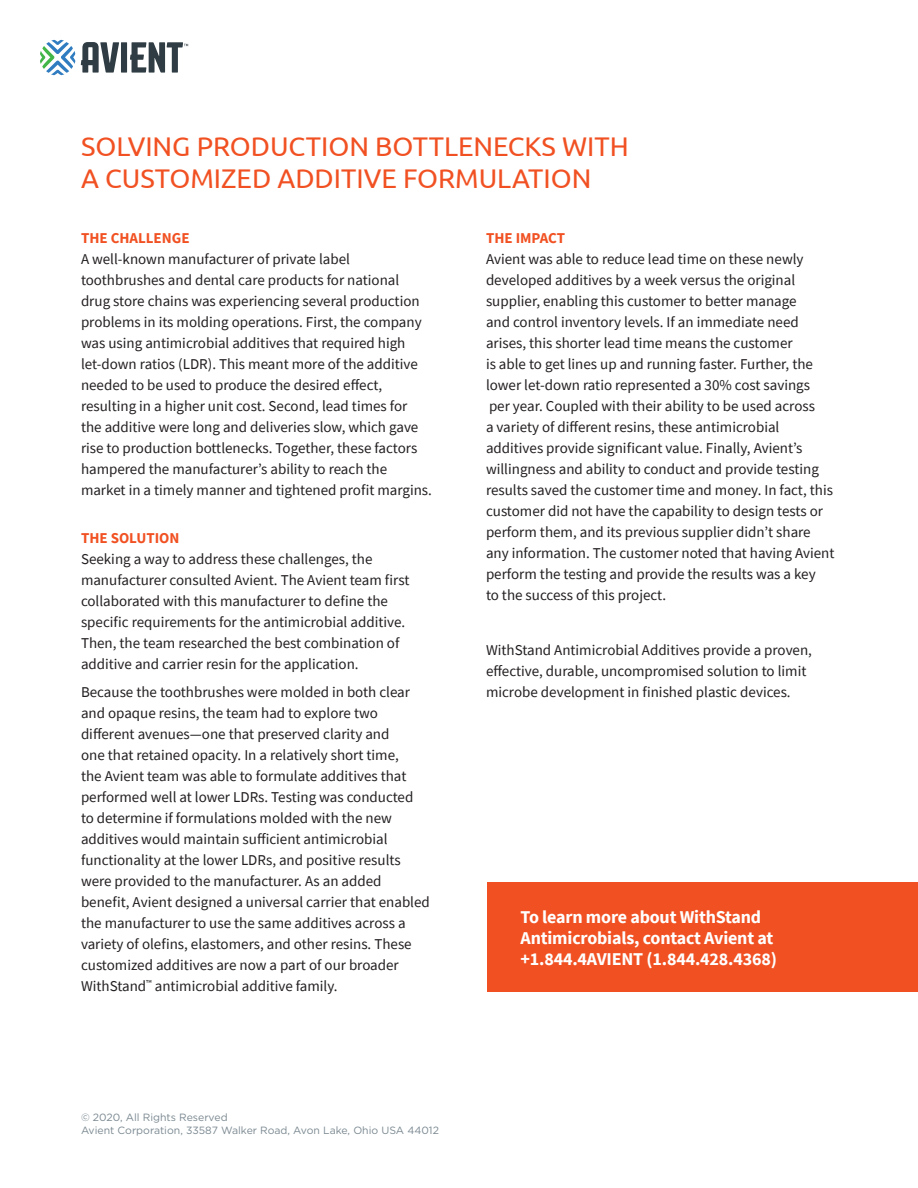
<style>
.page{position:relative;width:918px;height:1188px;background:#fff}
.page>*{position:absolute;margin:0;border:0;box-sizing:border-box;transform-origin:0 0}
.t1{font:27px/32.4px "Ubuntu";color:#f15122}
.t2{font:700 18px/21px "Source Sans Pro";letter-spacing:-.01em;color:#fff}
.t3{font:15px/21px "Source Sans Pro";color:#231f20}
.t4{font:700 15px "Source Sans Pro";color:#f15122}
.t5{font:10.5px/12.6px "Gotham";color:#7a8890}
</style>
<div class="page">
<div style="left:487px;top:882px;width:431px;height:109px;background:#f15122"></div>
<svg style="left:40px;top:40px;width:35px;height:35px"></svg>
<svg style="left:81px;top:42px;width:107px;height:31px"></svg>
<p class="t1" style="left:81px;top:129px;width:549px">SOLVING PRODUCTION BOTTLENECKS WITH<br>A CUSTOMIZED ADDITIVE FORMULATION</p>
<p class="t4" style="left:81px;top:227px;width:110px">THE CHALLENGE</p>
<p class="t3" style="left:81px;top:248px;width:352px">A well-known manufacturer of private label toothbrushes and dental care products for national drug store chains was experiencing several production problems in its molding operations. First, the company was using antimicrobial additives that required high let-down ratios (LDR). This meant more of the additive needed to be used to produce the desired effect, resulting in a higher unit cost. Second, lead times for<br>the additive were long and deliveries slow, which gave rise to production bottlenecks. Together, these factors hampered the manufacturer’s ability to reach the market in a timely manner and tightened profit margins.</p>
<p class="t4" style="left:81px;top:528px;width:100px">THE SOLUTION</p>
<p class="t3" style="left:81px;top:549px;width:330px">Seeking a way to address these challenges, the manufacturer consulted Avient. The Avient team first collaborated with this manufacturer to define the specific requirements for the antimicrobial additive.<br>Then, the team researched the best combination of additive and carrier resin for the application.</p>
<p class="t3" style="left:81px;top:681px;width:350px">Because the toothbrushes were molded in both clear and opaque resins, the team had to explore two different avenues—one that preserved clarity and<br>one that retained opacity. In a relatively short time,<br>the Avient team was able to formulate additives that performed well at lower LDRs. Testing was conducted to determine if formulations molded with the new additives would maintain sufficient antimicrobial functionality at the lower LDRs, and positive results were provided to the manufacturer. As an added benefit, Avient designed a universal carrier that enabled the manufacturer to use the same additives across a variety of olefins, elastomers, and other resins. These customized additives are now a part of our broader WithStand<sup>™</sup> antimicrobial additive family.</p>
<p class="t4" style="left:486px;top:227px;width:81px">THE IMPACT</p>
<p class="t3" style="left:486px;top:248px;width:350px">Avient was able to reduce lead time on these newly developed additives by a week versus the original supplier, enabling this customer to better manage<br>and control inventory levels. If an immediate need arises, this shorter lead time means the customer<br>is able to get lines up and running faster. Further, the lower let-down ratio represented a 30% cost savings per year. Coupled with their ability to be used across<br>a variety of different resins, these antimicrobial additives provide significant value. Finally, Avient’s willingness and ability to conduct and provide testing results saved the customer time and money. In fact, this customer did not have the capability to design tests or perform them, and its previous supplier didn’t share any information. The customer noted that having Avient perform the testing and provide the results was a key<br>to the success of this project.</p>
<p class="t3" style="left:486px;top:639px;width:328px">WithStand Antimicrobial Additives provide a proven, effective, durable, uncompromised solution to limit microbe development in finished plastic devices.</p>
<p class="t2" style="left:521px;top:906px;width:258px">To learn more about WithStand<br>Antimicrobials, contact Avient at +1.844.4AVIENT (1.844.428.4368)</p>
<p class="t5" style="left:81px;top:1111px;width:359px">© 2020, All Rights Reserved<br>Avient Corporation, 33587 Walker Road, Avon Lake, Ohio USA 44012</p>
</div>
